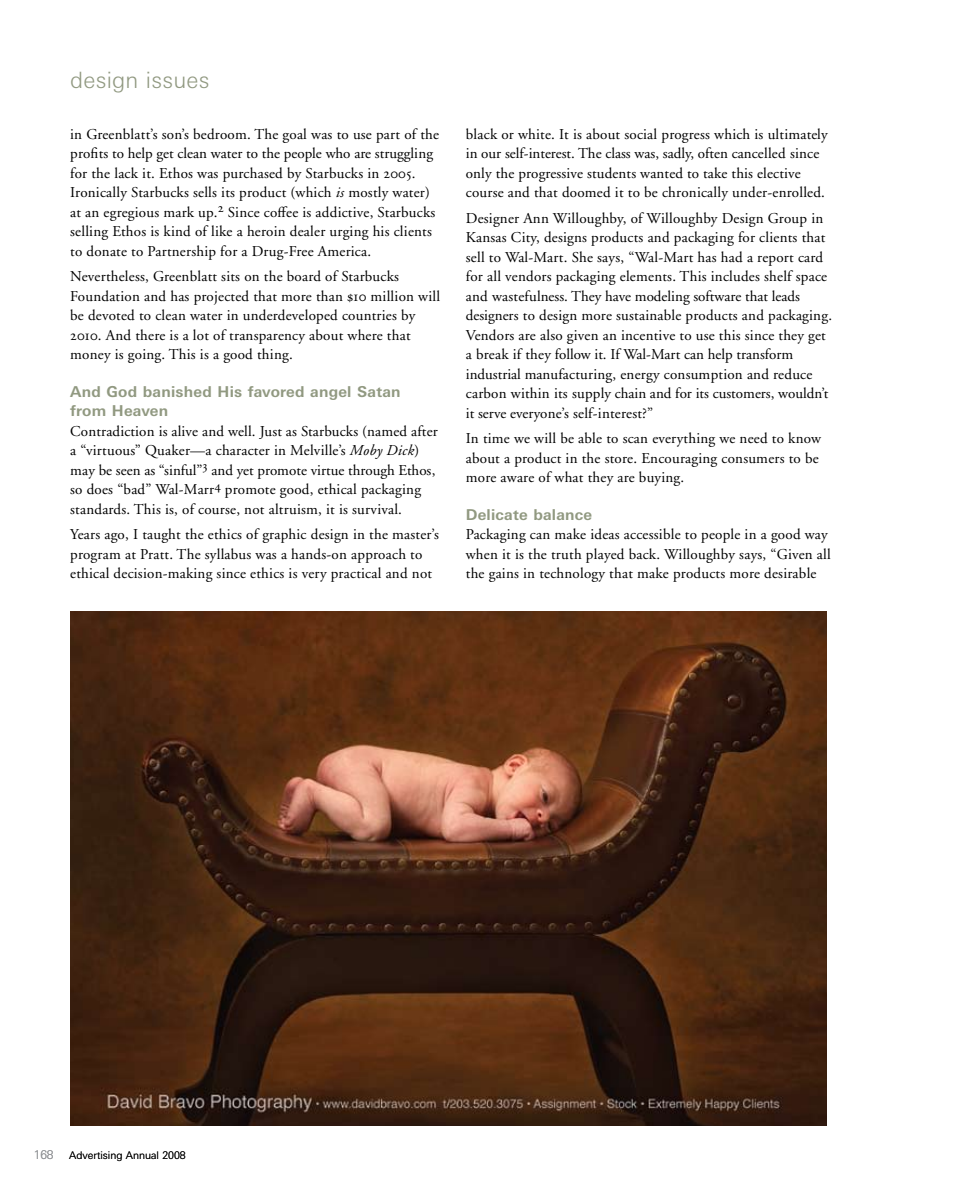
<style>
.page{position:relative;width:959px;height:1202px;background:#fff}
.page>*{position:absolute;margin:0;border:0;box-sizing:border-box;transform-origin:0 0}
.t1{font:300 22.5px "Linotype Univers Basic";letter-spacing:.01em;color:#919981}
.t2{font:15px/19.5px "CA Garamond";letter-spacing:.015em;color:#000}
.t3{font:700 15px/19.5px "Linotype Univers Basic";letter-spacing:.015em;color:#919981}
.t4{font:12px "Courier";color:#000}
.t5{font:300 12px "Linotype Univers Basic";color:#939598}
.t6{font:300 10.5px "Linotype Univers Basic";color:#000}
.s1{font-style:italic}
.s2{font-family:"Adobe Garamond Exp"}
</style>
<div class="page">
<svg style="left:70px;top:612px;width:756px;height:513px"></svg>
<h1 class="t1" style="left:70px;top:66px;width:141px">design issues</h1>
<p class="t2" style="left:70px;top:124px;width:370px">in Greenblatt’s son’s bedroom. The goal was to use part of the profits to help get clean water to the people who are struggling for the lack it. Ethos was purchased by Starbucks in 2005.<br>Ironically Starbucks sells its product (which <span class="s1">is</span> mostly water) at an egregious mark up.<sup>2</sup> Since co<span class="s2">V</span>ee is addictive, Starbucks selling Ethos is kind of like a heroin dealer urging his clients to donate to Partnership for a Drug-Free America.</p>
<p class="t2" style="left:70px;top:267px;width:371px">Nevertheless, Greenblatt sits on the board of Starbucks Foundation and has projected that more than $10 million will be devoted to clean water in underdeveloped countries by 2010. And there is a lot of transparency about where that money is going. This is a good thing.</p>
<p class="t3" style="left:70px;top:381px;width:332px">And God banished His favored angel Satan from Heaven</p>
<p class="t2" style="left:70px;top:421px;width:369px">Contradiction is alive and well. Just as Starbucks (named after a “virtuous” Quaker—a character in Melville’s <span class="s1">Moby Dick</span>) may be seen as “sinful”<sup>3</sup> and yet promote virtue through Ethos, so does “bad” Wal-Marr<sup>4</sup> promote good, ethical packaging standards. This is, of course, not altruism, it is survival.</p>
<p class="t2" style="left:70px;top:525px;width:370px">Years ago, I taught the ethics of graphic design in the master’s program at Pratt. The syllabus was a hands-on approach to ethical decision-making since ethics is very practical and not</p>
<p class="t4" style="left:75px;top:570px;width:340px">Baby Ad.qxd:Layout 1 10/20/08 2:25 PM Page 1</p>
<p class="t2" style="left:466px;top:124px;width:363px">black or white. It is about social progress which is ultimately in our self-interest. The class was, sadly, often cancelled since only the progressive students wanted to take this elective course and that doomed it to be chronically under-enrolled.</p>
<p class="t2" style="left:466px;top:208px;width:368px">Designer Ann Willoughby, of Willoughby Design Group in Kansas City, designs products and packaging for clients that sell to Wal-Mart. She says, “Wal-Mart has had a report card for all vendors packaging elements. This includes shelf space and wastefulness. They have modeling software that leads designers to design more sustainable products and packaging.<br>Vendors are also given an incentive to use this since they get a break if they follow it. If Wal-Mart can help transform industrial manufacturing, energy consumption and reduce carbon within its supply chain and for its customers, wouldn’t it serve everyone’s self-interest?”</p>
<p class="t2" style="left:466px;top:429px;width:357px">In time we will be able to scan everything we need to know about a product in the store. Encouraging consumers to be more aware of what they are buying.</p>
<p class="t3" style="left:466px;top:504px;width:128px">Delicate balance</p>
<p class="t2" style="left:466px;top:525px;width:366px">Packaging can make ideas accessible to people in a good way when it is the truth played back. Willoughby says, “Given all the gains in technology that make products more desirable</p>
<p class="t5" style="left:34px;top:1147px;width:21px">168</p>
<p class="t6" style="left:69px;top:1149px;width:118px">Advertising Annual 2008</p>
</div>
